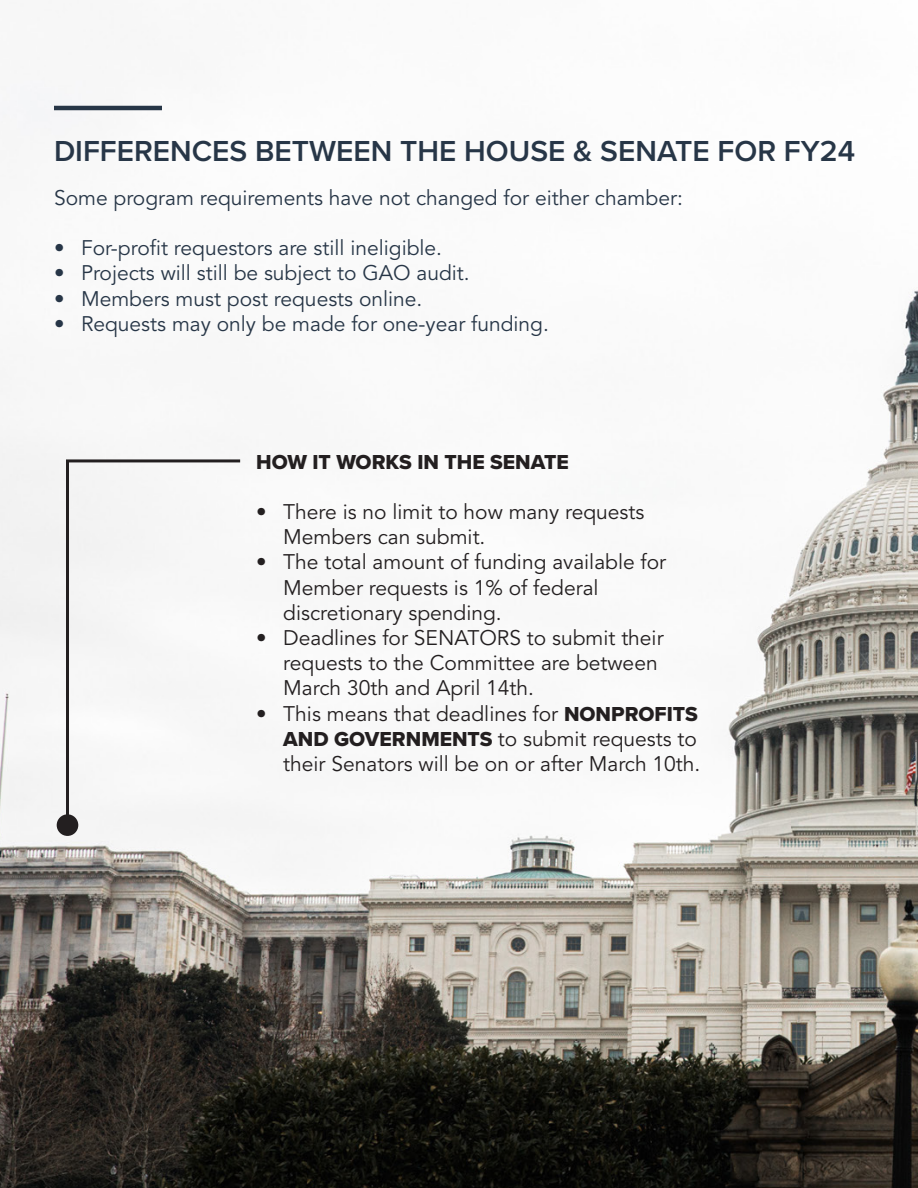
<style>
.page{position:relative;width:918px;height:1188px;background:#fff}
.page>*{position:absolute;margin:0;border:0;box-sizing:border-box;transform-origin:0 0}
.t1{font:600 30px "Proxima Nova";color:#273647}
.t2{font:21px/25.2px "Avenir LT Std";color:#231f20}
.t3{font:21px "Avenir LT Std";color:#273647}
.t4{font:21px "Proxima Nova Extrabld";color:#231f20}
.s1{font-family:"Proxima Nova Extrabld"}
</style>
<div class="page">
<img style="left:0;top:93px;width:918px;height:1095px">
<hr style="left:54px;top:106px;width:108px;height:4px;background:#273647">
<div style="left:57px;top:814px;width:21px;height:22px;background:#231f20;border-radius:50%"></div>
<svg style="left:64px;top:458px;width:179px;height:370px"></svg>
<p class="t1" style="left:54px;top:129px;width:803px">DIFFERENCES BETWEEN THE HOUSE &amp; SENATE FOR FY24</p>
<p class="t3" style="left:54px;top:186px;width:630px">Some program requirements have not changed for either chamber:</p>
<p class="t3" style="left:54px;top:236px;width:390px">• For-profit requestors are still ineligible.</p>
<p class="t3" style="left:54px;top:261px;width:417px">• Projects will still be subject to GAO audit.</p>
<p class="t3" style="left:54px;top:286px;width:370px">• Members must post requests online.</p>
<p class="t3" style="left:54px;top:312px;width:496px">• Requests may only be made for one-year funding.</p>
<p class="t4" style="left:256px;top:446px;width:314px">HOW IT WORKS IN THE SENATE</p>
<p class="t2" style="left:283px;top:500px;width:363px;text-indent:-27px">• There is no limit to how many requests<br>Members can submit.</p>
<p class="t2" style="left:283px;top:550px;width:385px;text-indent:-27px">• The total amount of funding available for<br>Member requests is 1% of federal discretionary spending.</p>
<p class="t2" style="left:283px;top:626px;width:382px;text-indent:-27px">• Deadlines for SENATORS to submit their requests to the Committee are between<br>March 30th and April 14th.</p>
<p class="t2" style="left:283px;top:701px;width:419px;text-indent:-27px">• This means that deadlines for <span class="s1">NONPROFITS<br>AND GOVERNMENTS</span> to submit requests to their Senators will be on or after March 10th.</p>
</div>
